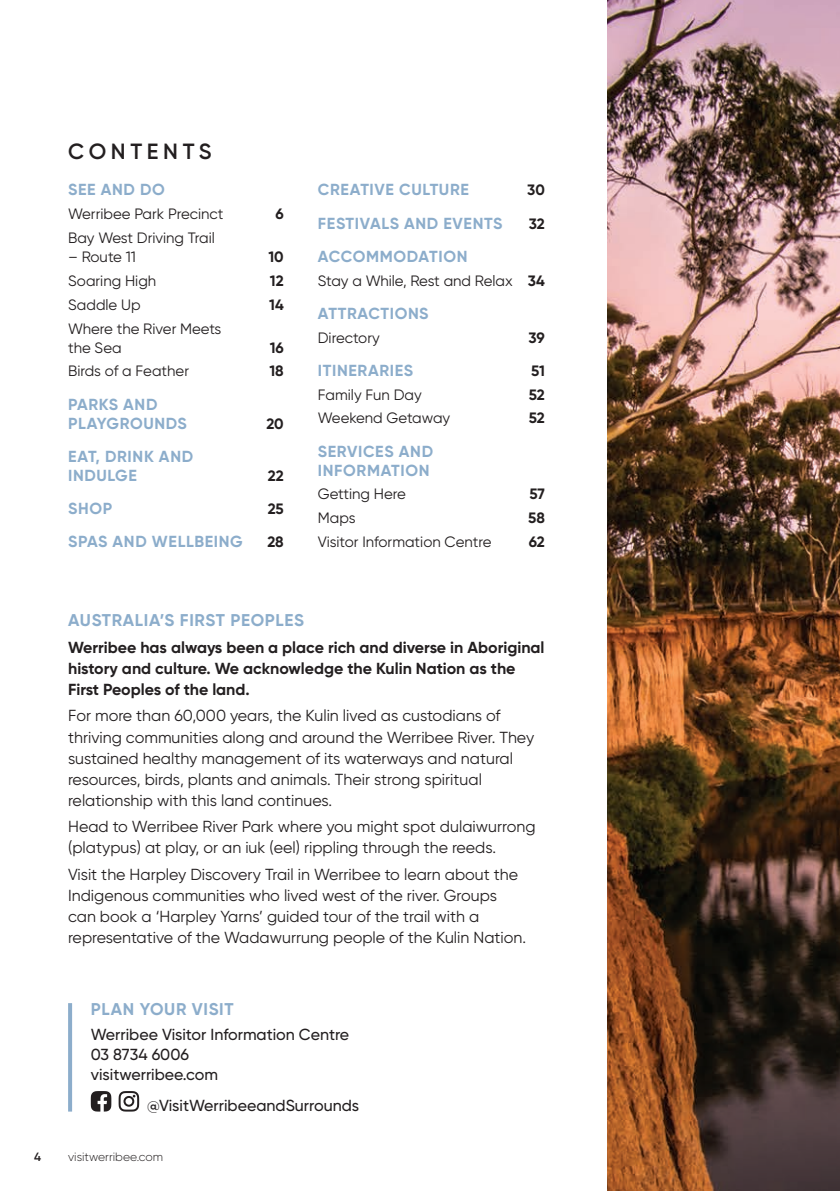
<style>
.page{position:relative;width:840px;height:1191px;background:#fff}
.page>*{position:absolute;margin:0;border:0;box-sizing:border-box;transform-origin:0 0}
.t1{font:600 22px "Gilroy";letter-spacing:.21em;color:#231f20}
.t2{font:700 17px "Gilroy";letter-spacing:.04em;color:#8cadcb}
.t3{font:16px/21px "Gilroy";color:#231f20}
.t4{font:700 16px/19px "Gilroy";letter-spacing:.04em;color:#8cadcb}
.t5{font:700 16px/21px "Gilroy";color:#231f20}
.t6{font:500 16px "Gilroy";color:#231f20}
.t7{font:15px/19px "Gilroy";color:#231f20}
.t8{font:700 15px "Gilroy";letter-spacing:-.005em;color:#231f20}
.t9{font:300 12px "Gilroy";color:#231f20}
.t10{font:600 12px "Gilroy";color:#231f20}
.s1{font-weight:700}
</style>
<div class="page">
<img style="left:607px;top:0;width:232px;height:1191px">
<svg style="left:118px;top:1091px;width:22px;height:21px"></svg>
<svg style="left:91px;top:1091px;width:20px;height:20px"></svg>
<hr style="left:68px;top:1003px;width:4px;height:108px;background:#8cadcb">
<p class="t1" style="left:68px;top:138px;width:145px">CONTENTS</p>
<p class="t4" style="left:68px;top:180px;width:98px">SEE AND DO</p>
<p class="t7" style="left:68px;top:204px;width:157px">Werribee Park Precinct</p>
<p class="t8" style="left:275px;top:205px;width:10px">6</p>
<p class="t7" style="left:68px;top:228px;width:148px">Bay West Driving Trail</p>
<p class="t7" style="left:68px;top:247px;width:69px">– Route 11</p>
<p class="t8" style="left:268px;top:247px;width:17px">10</p>
<p class="t7" style="left:68px;top:271px;width:90px">Soaring High</p>
<p class="t8" style="left:270px;top:271px;width:15px">12</p>
<p class="t7" style="left:68px;top:295px;width:74px">Saddle Up</p>
<p class="t8" style="left:269px;top:295px;width:16px">14</p>
<p class="t7" style="left:68px;top:319px;width:155px">Where the River Meets the Sea</p>
<p class="t8" style="left:269px;top:338px;width:16px">16</p>
<p class="t7" style="left:68px;top:361px;width:122px">Birds of a Feather</p>
<p class="t8" style="left:269px;top:362px;width:16px">18</p>
<p class="t4" style="left:68px;top:394px;width:120px">PARKS AND<br>PLAYGROUNDS</p>
<p class="t8" style="left:266px;top:414px;width:19px">20</p>
<p class="t4" style="left:68px;top:446px;width:126px">EAT, DRINK AND<br>INDULGE</p>
<p class="t8" style="left:268px;top:466px;width:17px">22</p>
<p class="t4" style="left:68px;top:499px;width:45px">SHOP</p>
<p class="t8" style="left:267px;top:499px;width:17px">25</p>
<p class="t4" style="left:68px;top:532px;width:176px">SPAS AND WELLBEING</p>
<p class="t8" style="left:267px;top:532px;width:18px">28</p>
<p class="t4" style="left:318px;top:180px;width:152px">CREATIVE CULTURE</p>
<p class="t8" style="left:527px;top:181px;width:19px">30</p>
<p class="t4" style="left:318px;top:213px;width:186px">FESTIVALS AND EVENTS</p>
<p class="t8" style="left:528px;top:214px;width:18px">32</p>
<p class="t4" style="left:318px;top:246px;width:151px">ACCOMMODATION</p>
<p class="t7" style="left:317px;top:271px;width:228px">Stay a While, Rest and Relax <span class="s1">34</span></p>
<p class="t4" style="left:318px;top:303px;width:112px">ATTRACTIONS</p>
<p class="t7" style="left:317px;top:328px;width:63px">Directory</p>
<p class="t8" style="left:528px;top:328px;width:18px">39</p>
<p class="t4" style="left:318px;top:360px;width:97px">ITINERARIES</p>
<p class="t8" style="left:530px;top:361px;width:15px">51</p>
<p class="t7" style="left:317px;top:385px;width:105px">Family Fun Day</p>
<p class="t8" style="left:528px;top:385px;width:17px">52</p>
<p class="t7" style="left:317px;top:408px;width:134px">Weekend Getaway</p>
<p class="t8" style="left:528px;top:409px;width:17px">52</p>
<p class="t4" style="left:318px;top:441px;width:117px">SERVICES AND<br>INFORMATION</p>
<p class="t7" style="left:317px;top:484px;width:89px">Getting Here</p>
<p class="t8" style="left:529px;top:485px;width:17px">57</p>
<p class="t7" style="left:317px;top:508px;width:39px">Maps</p>
<p class="t8" style="left:528px;top:508px;width:18px">58</p>
<p class="t7" style="left:317px;top:532px;width:175px">Visitor Information Centre</p>
<p class="t8" style="left:528px;top:532px;width:18px">62</p>
<p class="t2" style="left:68px;top:609px;width:237px">AUSTRALIA’S FIRST PEOPLES</p>
<p class="t5" style="left:68px;top:636px;width:477px">Werribee has always been a place rich and diverse in Aboriginal history and culture. We acknowledge the Kulin Nation as the<br>First Peoples of the land.</p>
<p class="t3" style="left:68px;top:705px;width:467px">For more than 60,000 years, the Kulin lived as custodians of thriving communities along and around the Werribee River. They sustained healthy management of its waterways and natural resources, birds, plants and animals. Their strong spiritual relationship with this land continues.</p>
<p class="t3" style="left:68px;top:816px;width:468px">Head to Werribee River Park where you might spot dulaiwurrong (platypus) at play, or an iuk (eel) rippling through the reeds.</p>
<p class="t3" style="left:68px;top:863px;width:459px">Visit the Harpley Discovery Trail in Werribee to learn about the Indigenous communities who lived west of the river. Groups can book a ‘Harpley Yarns’ guided tour of the trail with a representative of the Wadawurrung people of the Kulin Nation.</p>
<p class="t2" style="left:91px;top:998px;width:144px">PLAN YOUR VISIT</p>
<p class="t6" style="left:91px;top:1024px;width:260px">Werribee Visitor Information Centre</p>
<p class="t6" style="left:91px;top:1044px;width:100px">03 8734 6006</p>
<p class="t6" style="left:91px;top:1064px;width:129px">visitwerribee.com</p>
<p class="t6" style="left:147px;top:1095px;width:213px">@VisitWerribeeandSurrounds</p>
<p class="t10" style="left:34px;top:1149px;width:8px">4</p>
<p class="t9" style="left:68px;top:1149px;width:96px">visitwerribee.com</p>
</div>
